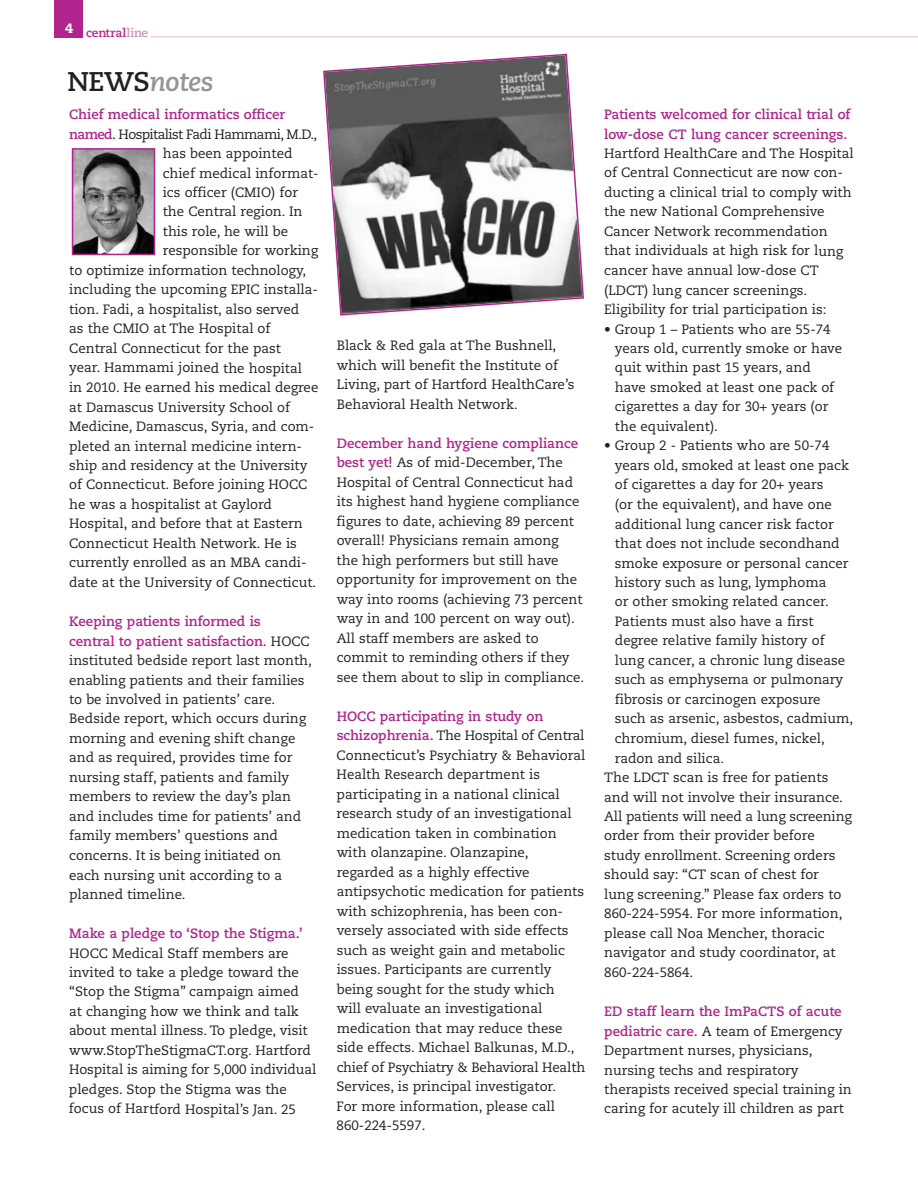
<style>
.page{position:relative;width:918px;height:1188px;background:#fff}
.page>*{position:absolute;margin:0;border:0;box-sizing:border-box;transform-origin:0 0}
.t1{font:italic 700 27px "Caecilia CE";letter-spacing:-.02em;color:#939598}
.t2{font:13.5px/19.5px "Caecilia CE";color:#231f20}
.t3{font:700 13.5px/19.5px "Caecilia CE";color:#b1248d}
.t4{font:13.5px "Caecilia CE";letter-spacing:-.045em;color:#231f20}
.t5{font:700 12px "Caecilia CE";letter-spacing:-.005em;color:#b1248d}
.s1{color:#d093bf}
.s2{font-style:normal;color:#231f20}
.s3{font-weight:700;color:#b1248d}
</style>
<div class="page">
<div style="left:54px;top:0;width:29px;height:38px;background:#b1248d"></div>
<hr style="left:151px;top:36px;width:767px;height:2px;background:#e9d0e3">
<img style="left:75px;top:151px;width:77px;height:101px">
<div style="left:72px;top:148px;width:83px;height:107px;border:2px solid #b1248d"></div>
<svg style="left:323px;top:53px;width:261px;height:263px"></svg>
<p class="t5" style="left:65px;top:28px;width:85px"><sup>4</sup> central<span class="s1">line</span></p>
<h1 class="t1" style="left:68px;top:70px;width:148px"><span class="s2">NEWS</span>notes</h1>
<p class="t3" style="left:69px;top:106px;width:218px">Chief medical informatics officer</p>
<p class="t4" style="left:69px;top:128px;width:250px"><span class="s3">named.</span> Hospitalist Fadi Hammami, M.D.,</p>
<p class="t2" style="left:163px;top:145px;width:131px">has been appointed</p>
<p class="t2" style="left:163px;top:164px;width:157px">chief medical informat-</p>
<p class="t2" style="left:163px;top:184px;width:137px">ics officer (CMIO) for</p>
<p class="t2" style="left:163px;top:203px;width:141px">the Central region. In</p>
<p class="t2" style="left:163px;top:223px;width:127px">this role, he will be</p>
<p class="t2" style="left:163px;top:242px;width:157px">responsible for working</p>
<p class="t2" style="left:69px;top:262px;width:239px">to optimize information technology,</p>
<p class="t2" style="left:69px;top:281px;width:250px">including the upcoming EPIC installa-</p>
<p class="t2" style="left:69px;top:301px;width:232px">tion. Fadi, a hospitalist, also served</p>
<p class="t2" style="left:69px;top:320px;width:203px">as the CMIO at The Hospital of</p>
<p class="t2" style="left:69px;top:340px;width:213px">Central Connecticut for the past</p>
<p class="t2" style="left:69px;top:359px;width:234px">year. Hammami joined the hospital</p>
<p class="t2" style="left:69px;top:379px;width:251px">in 2010. He earned his medical degree</p>
<p class="t2" style="left:69px;top:398px;width:222px">at Damascus University School of</p>
<p class="t2" style="left:69px;top:418px;width:247px">Medicine, Damascus, Syria, and com-</p>
<p class="t2" style="left:69px;top:437px;width:234px">pleted an internal medicine intern-</p>
<p class="t2" style="left:69px;top:457px;width:240px">ship and residency at the University</p>
<p class="t2" style="left:69px;top:476px;width:240px">of Connecticut. Before joining HOCC</p>
<p class="t2" style="left:69px;top:496px;width:204px">he was a hospitalist at Gaylord</p>
<p class="t2" style="left:69px;top:515px;width:235px">Hospital, and before that at Eastern</p>
<p class="t2" style="left:69px;top:535px;width:229px">Connecticut Health Network. He is</p>
<p class="t2" style="left:69px;top:554px;width:239px">currently enrolled as an MBA candi-</p>
<p class="t2" style="left:69px;top:574px;width:249px">date at the University of Connecticut.</p>
<p class="t2" style="left:69px;top:613px;width:244px"><span class="s3">Keeping patients informed is<br>central to patient satisfaction.</span> HOCC instituted bedside report last month, enabling patients and their families to be involved in patients’ care.<br>Bedside report, which occurs during morning and evening shift change and as required, provides time for nursing staff, patients and family members to review the day’s plan and includes time for patients’ and family members’ questions and concerns. It is being initiated on each nursing unit according to a planned timeline.</p>
<p class="t3" style="left:69px;top:925px;width:235px">Make a pledge to ‘Stop the Stigma.’</p>
<p class="t2" style="left:69px;top:944px;width:249px">HOCC Medical Staff members are invited to take a pledge toward the “Stop the Stigma” campaign aimed<br>at changing how we think and talk about mental illness. To pledge, visit www.StopTheStigmaCT.org. Hartford Hospital is aiming for 5,000 individual pledges. Stop the Stigma was the focus of Hartford Hospital’s Jan. 25</p>
<p class="t2" style="left:337px;top:337px;width:239px">Black &amp; Red gala at The Bushnell, which will benefit the Institute of Living, part of Hartford HealthCare’s Behavioral Health Network.</p>
<p class="t2" style="left:337px;top:435px;width:249px"><span class="s3">December hand hygiene compliance best yet!</span> As of mid-December, The Hospital of Central Connecticut had its highest hand hygiene compliance figures to date, achieving 89 percent overall! Physicians remain among<br>the high performers but still have opportunity for improvement on the way into rooms (achieving 73 percent way in and 100 percent on way out).<br>All staff members are asked to commit to reminding others if they see them about to slip in compliance.</p>
<p class="t2" style="left:337px;top:708px;width:250px"><span class="s3">HOCC participating in study on schizophrenia.</span> The Hospital of Central Connecticut’s Psychiatry &amp; Behavioral Health Research department is participating in a national clinical research study of an investigational medication taken in combination with olanzapine. Olanzapine, regarded as a highly effective antipsychotic medication for patients with schizophrenia, has been con&shy;versely associated with side effects such as weight gain and metabolic issues. Participants are currently being sought for the study which<br>will evaluate an investigational medication that may reduce these side effects. Michael Balkunas, M.D., chief of Psychiatry &amp; Behavioral Health Services, is principal investigator.<br>For more information, please call 860-224-5597.</p>
<p class="t3" style="left:604px;top:106px;width:248px">Patients welcomed for clinical trial of low-dose CT lung cancer screenings.</p>
<p class="t2" style="left:604px;top:145px;width:251px">Hartford HealthCare and The Hospital of Central Connecticut are now con&shy;ducting a clinical trial to comply with the new National Comprehensive Cancer Network recommendation that individuals at high risk for lung cancer have annual low-dose CT (LDCT) lung cancer screenings.<br>Eligibility for trial participation is:</p>
<p class="t2" style="left:615px;top:320px;width:229px;text-indent:-11px">• Group 1 – Patients who are 55-74 years old, currently smoke or have quit within past 15 years, and have smoked at least one pack of cigarettes a day for 30+ years (or the equivalent).</p>
<p class="t2" style="left:604px;top:437px;width:227px">• Group 2 - Patients who are 50-74</p>
<p class="t2" style="left:615px;top:457px;width:235px">years old, smoked at least one pack</p>
<p class="t2" style="left:615px;top:476px;width:210px">of cigarettes a day for 20+ years</p>
<p class="t2" style="left:615px;top:496px;width:219px">(or the equivalent), and have one</p>
<p class="t2" style="left:615px;top:515px;width:220px">additional lung cancer risk factor</p>
<p class="t2" style="left:615px;top:535px;width:226px">that does not include secondhand</p>
<p class="t2" style="left:615px;top:554px;width:235px">smoke exposure or personal cancer</p>
<p class="t2" style="left:615px;top:574px;width:213px">history such as lung, lymphoma</p>
<p class="t2" style="left:615px;top:593px;width:216px">or other smoking related cancer.</p>
<p class="t2" style="left:615px;top:613px;width:200px">Patients must also have a first</p>
<p class="t2" style="left:615px;top:632px;width:211px">degree relative family history of</p>
<p class="t2" style="left:615px;top:652px;width:232px">lung cancer, a chronic lung disease</p>
<p class="t2" style="left:615px;top:671px;width:230px">such as emphysema or pulmonary</p>
<p class="t2" style="left:615px;top:691px;width:207px">fibrosis or carcinogen exposure</p>
<p class="t2" style="left:615px;top:710px;width:240px">such as arsenic, asbestos, cadmium,</p>
<p class="t2" style="left:615px;top:730px;width:211px">chromium, diesel fumes, nickel,</p>
<p class="t2" style="left:615px;top:749px;width:111px">radon and silica.</p>
<p class="t2" style="left:604px;top:769px;width:226px">The LDCT scan is free for patients</p>
<p class="t2" style="left:604px;top:788px;width:240px">and will not involve their insurance.</p>
<p class="t2" style="left:604px;top:808px;width:249px">All patients will need a lung screening</p>
<p class="t2" style="left:604px;top:827px;width:212px">order from their provider before</p>
<p class="t2" style="left:604px;top:847px;width:233px">study enrollment. Screening orders</p>
<p class="t2" style="left:604px;top:866px;width:216px">should say: “CT scan of chest for</p>
<p class="t2" style="left:604px;top:886px;width:239px">lung screening.” Please fax orders to</p>
<p class="t2" style="left:604px;top:905px;width:240px">860-224-5954. For more information,</p>
<p class="t2" style="left:604px;top:925px;width:222px">please call Noa Mencher, thoracic</p>
<p class="t2" style="left:604px;top:944px;width:233px">navigator and study coordinator, at</p>
<p class="t2" style="left:604px;top:964px;width:90px">860-224-5864.</p>
<p class="t2" style="left:604px;top:1003px;width:249px"><span class="s3">ED staff learn the ImPaCTS of acute pediatric care.</span> A team of Emergency Department nurses, physicians, nursing techs and respiratory therapists received special training in caring for acutely ill children as part</p>
</div>
